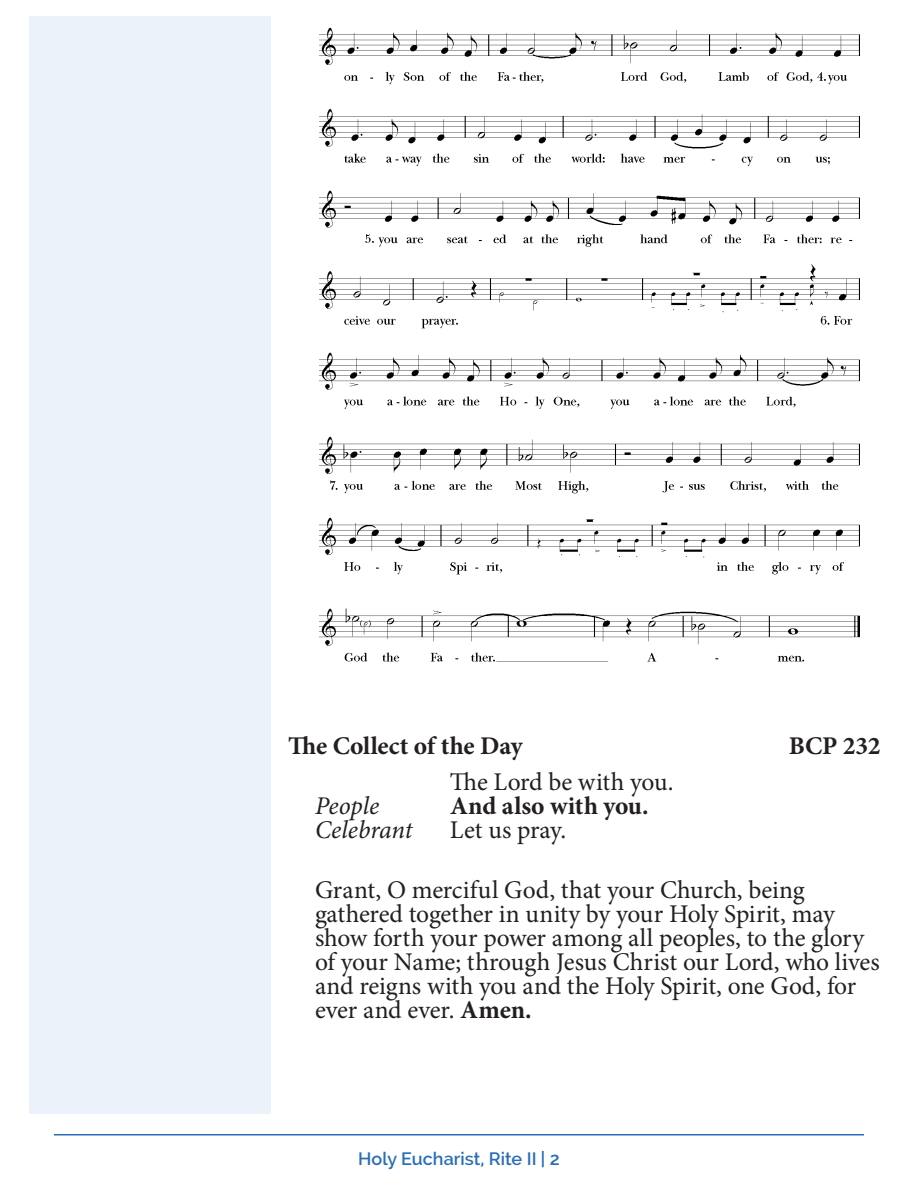
<style>
.page{position:relative;width:918px;height:1188px;background:#fff}
.page>*{position:absolute;margin:0;border:0;box-sizing:border-box;transform-origin:0 0}
.People{font:25.5px/24px "Minion Pro";letter-spacing:-.01em;color:#231f20}
.t1{font:700 25.5px "Minion Pro";letter-spacing:-.005em;color:#231f20}
.t2{font:italic 25.5px "Minion Pro";letter-spacing:-.005em;color:#231f20}
.t3{font:600 18px "Raleway";color:#296eb7}
.s1{font-weight:700}
</style>
<div class="page">
<hr style="left:54px;top:1134px;width:810px;height:2px;background:#296eb7">
<div style="left:29px;top:16px;width:242px;height:1098px;background:#ebf2f9"></div>
<img style="left:320px;top:27px;width:540px;height:548px">
<img style="left:320px;top:608px;width:540px;height:54px">
<p class="t1" style="left:288px;top:728px;width:237px">The Collect of the Day</p>
<p class="t1" style="left:789px;top:728px;width:93px">BCP 232</p>
<p class="People" style="left:450px;top:770px;width:225px">The Lord be with you.</p>
<p class="t2" style="left:315px;top:789px;width:66px">People</p>
<p class="t1" style="left:450px;top:788px;width:200px">And also with you.</p>
<p class="t2" style="left:315px;top:813px;width:99px">Celebrant</p>
<p class="People" style="left:450px;top:818px;width:118px">Let us pray.</p>
<p class="People" style="left:315px;top:878px;width:566px">Grant, O merciful God, that your Church, being gathered together in unity by your Holy Spirit, may show forth your power among all peoples, to the glory of your Name; through Jesus Christ our Lord, who lives and reigns with you and the Holy Spirit, one God, for ever and ever. <span class="s1">Amen.</span></p>
<p class="t3" style="left:358px;top:1149px;width:203px">Holy Eucharist, Rite II | 2</p>
</div>
